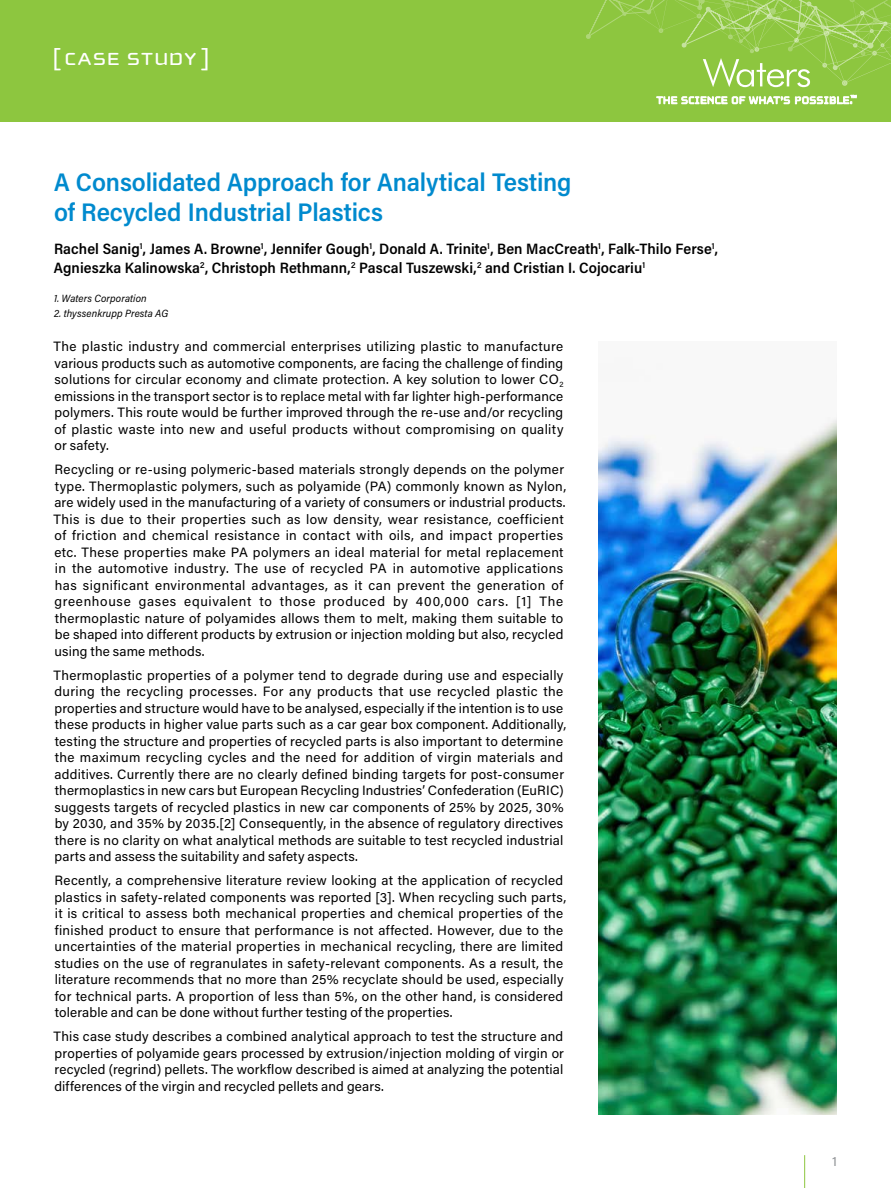
<style>
.page{position:relative;width:891px;height:1188px;background:#fff}
.page>*{position:absolute;margin:0;border:0;box-sizing:border-box;transform-origin:0 0}
.t1{font:600 25.5px/30px "Acumin Pro Semi Cond";letter-spacing:-.005em;color:#008ace}
.t2{font:25.5px "Cholla Unicase";letter-spacing:.03em;color:#fff;scale:1.1 1}
.t3{font:600 15px/19.5px "Acumin Pro Semi Cond";letter-spacing:.005em;color:#000}
.t4{font:13.5px/16.5px "Acumin Pro";letter-spacing:.02em;color:#000}
.t5{font:13.5px "Acumin Pro";color:#939598}
.t6{font:italic 10.5px "Acumin Pro Semi Cond";letter-spacing:.01em;color:#000}
</style>
<div class="page">
<div style="left:0;top:0;width:891px;height:122px;background:#8dc63f"></div>
<svg style="left:657px;top:95px;width:199px;height:9px"></svg>
<hr style="left:804px;top:1155px;width:1px;height:33px;background:#8dc63f">
<svg style="left:586px;top:0;width:305px;height:87px"></svg>
<img style="left:599px;top:419px;width:237px;height:696px">
<h1 class="t2" style="left:52px;top:46px;width:145px">[ CASE STUDY ]</h1>
<h1 class="t1" style="left:54px;top:166px;width:519px">A Consolidated Approach for Analytical Testing of Recycled Industrial Plastics</h1>
<p class="t3" style="left:54px;top:238px;width:665px">Rachel Sanig<sup>1</sup>, James A. Browne<sup>1</sup>, Jennifer Gough<sup>1</sup>, Donald A. Trinite<sup>1</sup>, Ben MacCreath<sup>1</sup>, Falk-Thilo Ferse<sup>1</sup>,<br>Agnieszka Kalinowska<sup>2</sup>, Christoph Rethmann,<sup>2</sup> Pascal Tuszewski,<sup>2</sup> and Cristian I. Cojocariu<sup>1</sup></p>
<p class="t6" style="left:54px;top:291px;width:94px">1. Waters Corporation</p>
<p class="t6" style="left:54px;top:306px;width:116px">2. thyssenkrupp Presta AG</p>
<p class="t4" style="left:54px;top:338px;width:512px;text-align:justify">The plastic industry and commercial enterprises utilizing plastic to manufacture various products such as automotive components, are facing the challenge of finding solutions for circular economy and climate protection. A key solution to lower CO<sub>2 </sub>emissions in the transport sector is to replace metal with far lighter high-performance polymers. This route would be further improved through the re-use and/or recycling of plastic waste into new and useful products without compromising on quality or safety.</p>
<p class="t4" style="left:54px;top:461px;width:514px">Recycling or re-using polymeric-based materials strongly depends on the polymer type. Thermoplastic polymers, such as polyamide (PA) commonly known as Nylon, are widely used in the manufacturing of a variety of consumers or industrial products.<br>This is due to their properties such as low density, wear resistance, coefficient of friction and chemical resistance in contact with oils, and impact properties etc. These properties make PA polymers an ideal material for metal replacement in the automotive industry. The use of recycled PA in automotive applications has significant environmental advantages, as it can prevent the generation of greenhouse gases equivalent to those produced by 400,000 cars. [1] The thermoplastic nature of polyamides allows them to melt, making them suitable to be shaped into different products by extrusion or injection molding but also, recycled using the same methods.</p>
<p class="t4" style="left:54px;top:666px;width:514px">Thermoplastic properties of a polymer tend to degrade during use and especially during the recycling processes. For any products that use recycled plastic the properties and structure would have to be analysed, especially if the intention is to use these products in higher value parts such as a car gear box component. Additionally, testing the structure and properties of recycled parts is also important to determine the maximum recycling cycles and the need for addition of virgin materials and additives. Currently there are no clearly defined binding targets for post-consumer thermoplastics in new cars but European Recycling Industries’ Confederation (EuRIC) suggests targets of recycled plastics in new car components of 25% by 2025, 30% by 2030, and 35% by 2035.[2] Consequently, in the absence of regulatory directives there is no clarity on what analytical methods are suitable to test recycled industrial parts and assess the suitability and safety aspects.</p>
<p class="t4" style="left:55px;top:872px;width:513px">Recently, a comprehensive literature review looking at the application of recycled plastics in safety-related components was reported [3]. When recycling such parts, it is critical to assess both mechanical properties and chemical properties of the finished product to ensure that performance is not affected. However, due to the uncertainties of the material properties in mechanical recycling, there are limited studies on the use of regranulates in safety-relevant components. As a result, the literature recommends that no more than 25% recyclate should be used, especially for technical parts. A proportion of less than 5%, on the other hand, is considered tolerable and can be done without further testing of the properties.</p>
<p class="t4" style="left:54px;top:1028px;width:512px;text-align:justify">This case study describes a combined analytical approach to test the structure and properties of polyamide gears processed by extrusion/injection molding of virgin or recycled (regrind) pellets. The workflow described is aimed at analyzing the potential differences of the virgin and recycled pellets and gears.</p>
<p class="t5" style="left:832px;top:1151px;width:6px">1</p>
</div>
